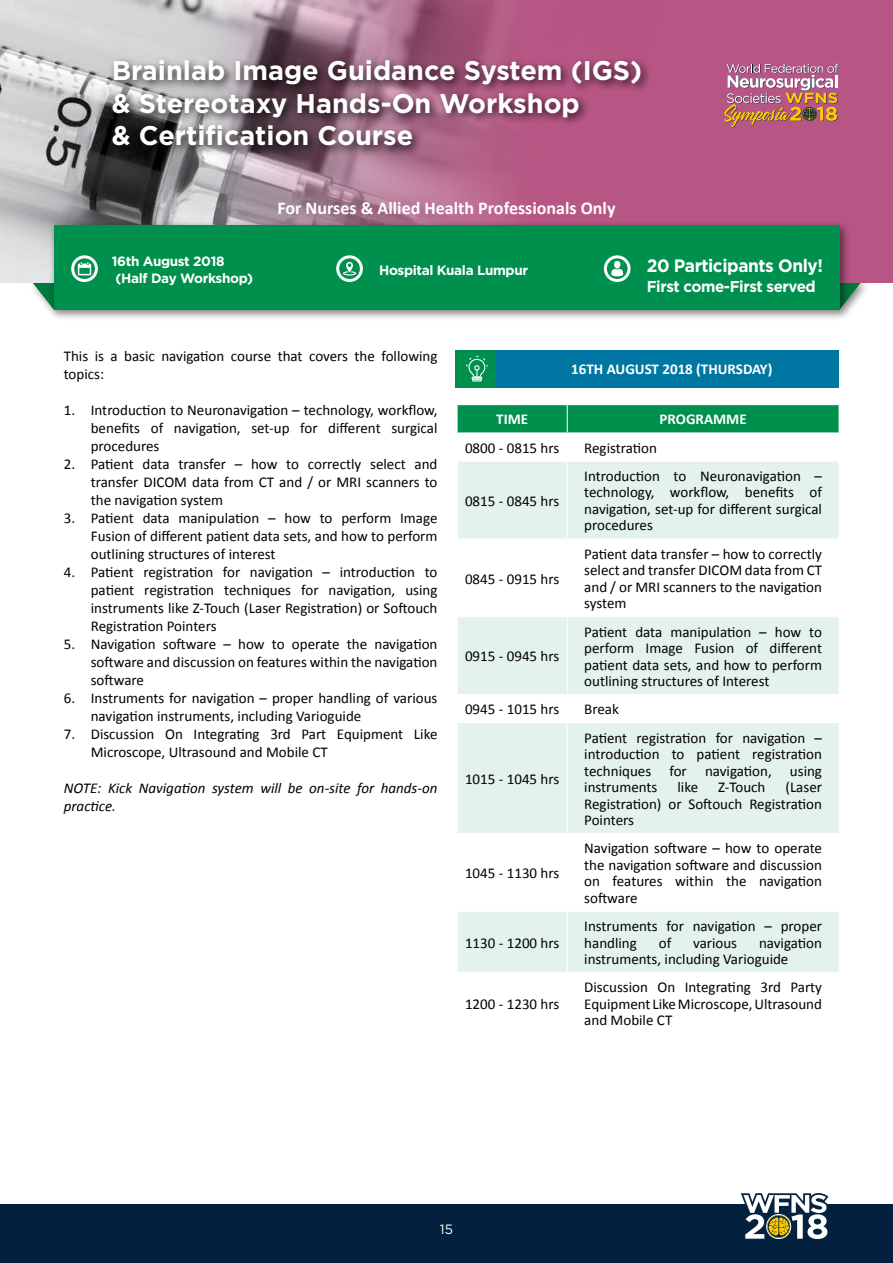
<style>
.page{position:relative;width:893px;height:1263px;background:#fff}
.page>*{position:absolute;margin:0;border:0;box-sizing:border-box;transform-origin:0 0}
.t1{font:700 27px/32.4px "Gotham";color:#fff}
.t2{font:700 18px "Calibri";color:#fff}
.t3{font:700 18px "Gotham";letter-spacing:-.025em;color:#fff;scale:.96 1}
.t4{font:700 15.75px "Gotham";letter-spacing:-.025em;color:#fff;scale:.96 1}
.t5{font:15px/16.5px "Calibri";color:#000;text-align:justify}
.t6{font:italic 15px/18px "Calibri";color:#000}
.t7{font:700 15px "Calibri";color:#fff}
.t8{font:700 13.5px/16.8px "Gotham";letter-spacing:-.025em;color:#fff}
.t9{font:13.5px "Gotham";color:#fff}
</style>
<div class="page">
<div style="left:0;top:1204px;width:893px;height:59px;background:#03213f"></div>
<svg style="left:741px;top:1193px;width:88px;height:47px"></svg>
<svg style="left:32px;top:282px;width:17px;height:28px"></svg>
<div style="left:834px;top:277px;width:37px;height:42px;background:#000;opacity:.5"></div>
<svg style="left:851px;top:282px;width:10px;height:28px"></svg>
<div style="left:0;top:0;width:893px;height:282px;background:#b75684"></div>
<img style="left:0;top:0;width:785px;height:282px">
<img style="left:724px;top:64px;width:115px;height:64px">
<div style="left:49px;top:220px;width:802px;height:101px;background:#000;opacity:.5"></div>
<div style="left:54px;top:225px;width:785px;height:85px;background:#00904d"></div>
<div style="left:108px;top:55px;width:544px;height:102px;background:#000;opacity:.75"></div>
<div style="left:71px;top:255px;width:27px;height:27px;border:3px solid #fff;border-radius:50%"></div>
<svg style="left:78px;top:262px;width:13px;height:13px"></svg>
<div style="left:336px;top:255px;width:27px;height:27px;border:3px solid #fff;border-radius:50%"></div>
<svg style="left:343px;top:262px;width:13px;height:14px"></svg>
<div style="left:604px;top:255px;width:26px;height:27px;border:3px solid #fff;border-radius:50%"></div>
<svg style="left:611px;top:261px;width:12px;height:15px"></svg>
<div style="left:456px;top:350px;width:383px;height:37px;background:#0076a3"></div>
<div style="left:456px;top:350px;width:40px;height:37px;background:#00904d"></div>
<svg style="left:466px;top:356px;width:22px;height:25px"></svg>
<svg style="left:458px;top:617px;width:381px;height:355px;fill:#e3f2eb"></svg>
<svg style="left:567px;top:695px;width:1px;height:27px"></svg>
<hr style="left:567px;top:834px;width:1px;height:77px;background:#fff">
<svg style="left:457px;top:405px;width:383px;height:134px"></svg>
<hr style="left:457px;top:462px;width:1px;height:77px;background:#fff">
<hr style="left:457px;top:461px;width:110px;height:1px;background:#fff">
<hr style="left:567px;top:461px;width:272px;height:1px;background:#fff">
<hr style="left:567px;top:462px;width:1px;height:77px;background:#fff">
<hr style="left:839px;top:462px;width:1px;height:77px;background:#fff">
<hr style="left:567px;top:617px;width:1px;height:77px;background:#fff">
<hr style="left:457px;top:694px;width:110px;height:1px;background:#fff">
<hr style="left:567px;top:694px;width:272px;height:1px;background:#fff">
<hr style="left:457px;top:722px;width:110px;height:1px;background:#fff">
<hr style="left:457px;top:833px;width:110px;height:1px;background:#fff">
<hr style="left:567px;top:723px;width:1px;height:110px;background:#fff">
<hr style="left:567px;top:722px;width:272px;height:1px;background:#fff">
<hr style="left:567px;top:833px;width:272px;height:1px;background:#fff">
<hr style="left:457px;top:911px;width:110px;height:1px;background:#fff">
<hr style="left:567px;top:911px;width:272px;height:1px;background:#fff">
<hr style="left:567px;top:912px;width:1px;height:60px;background:#fff">
<h1 class="t1" style="left:112px;top:54px;width:532px">Brainlab Image Guidance System (IGS) &amp; Stereotaxy Hands-On Workshop<br>&amp; Certification Course</h1>
<p class="t2" style="left:277px;top:197px;width:340px">For Nurses &amp; Allied Health Professionals Only</p>
<p class="t8" style="left:112px;top:253px;width:143px">16th August 2018 (Half Day Workshop)</p>
<p class="t8" style="left:379px;top:261px;width:151px">Hospital Kuala Lumpur</p>
<p class="t3" style="left:647px;top:254px;width:185px">20 Participants Only!</p>
<p class="t4" style="left:647px;top:276px;width:178px">First come-First served</p>
<p class="t5" style="left:64px;top:347px;width:375px;line-height:18px">This is a basic navigation course that covers the following topics:</p>
<p class="t5" style="left:91px;top:401px;width:348px;line-height:18px;text-indent:-27px">1. Introduction to Neuronavigation – technology, workflow, benefits of navigation, set-up for different surgical procedures</p>
<p class="t5" style="left:91px;top:455px;width:348px;line-height:18px;text-indent:-27px">2. Patient data transfer – how to correctly select and transfer DICOM data from CT and / or MRI scanners to the navigation system</p>
<p class="t5" style="left:91px;top:509px;width:348px;line-height:18px;text-indent:-27px">3. Patient data manipulation – how to perform Image Fusion of different patient data sets, and how to perform outlining structures of interest</p>
<p class="t5" style="left:91px;top:563px;width:348px;line-height:18px;text-indent:-27px">4. Patient registration for navigation – introduction to patient registration techniques for navigation, using instruments like Z-Touch (Laser Registration) or Softouch Registration Pointers</p>
<p class="t5" style="left:91px;top:635px;width:348px;line-height:18px;text-indent:-27px">5. Navigation software – how to operate the navigation software and discussion on features within the navigation software</p>
<p class="t5" style="left:91px;top:689px;width:348px;line-height:18px;text-indent:-27px">6. Instruments for navigation – proper handling of various navigation instruments, including Varioguide</p>
<p class="t5" style="left:91px;top:725px;width:348px;line-height:18px;text-indent:-27px">7. Discussion On Integrating 3rd Part Equipment Like<br>Microscope, Ultrasound and Mobile CT</p>
<p class="t6" style="left:64px;top:779px;width:375px">NOTE: Kick Navigation system will be on-site for hands-on practice.</p>
<p class="t7" style="left:571px;top:359px;width:203px">16TH AUGUST 2018 (THURSDAY)</p>
<p class="t7" style="left:496px;top:410px;width:33px">TIME</p>
<p class="t7" style="left:660px;top:410px;width:89px">PROGRAMME</p>
<p class="t5" style="left:465px;top:439px;width:96px">0800 - 0815 hrs</p>
<p class="t5" style="left:584px;top:439px;width:74px">Registration</p>
<p class="t5" style="left:465px;top:492px;width:96px">0815 - 0845 hrs</p>
<p class="t5" style="left:465px;top:570px;width:96px">0845 - 0915 hrs</p>
<p class="t5" style="left:465px;top:648px;width:96px">0915 - 0945 hrs</p>
<p class="t5" style="left:584px;top:468px;width:239px">Introduction to Neuronavigation – technology, workflow, benefits of navigation, set-up for different surgical procedures</p>
<p class="t5" style="left:584px;top:546px;width:239px">Patient data transfer – how to correctly select and transfer DICOM data from CT and / or MRI scanners to the navigation system</p>
<p class="t5" style="left:584px;top:623px;width:239px">Patient data manipulation – how to perform Image Fusion of different patient data sets, and how to perform outlining structures of Interest</p>
<p class="t5" style="left:465px;top:701px;width:96px">0945 - 1015 hrs</p>
<p class="t5" style="left:584px;top:701px;width:36px">Break</p>
<p class="t5" style="left:465px;top:771px;width:96px">1015 - 1045 hrs</p>
<p class="t5" style="left:465px;top:865px;width:96px">1045 - 1130 hrs</p>
<p class="t5" style="left:465px;top:934px;width:96px">1130 - 1200 hrs</p>
<p class="t5" style="left:465px;top:996px;width:96px">1200 - 1230 hrs</p>
<p class="t5" style="left:584px;top:729px;width:239px">Patient registration for navigation – introduction to patient registration techniques for navigation, using instruments</p>
<p class="t5" style="left:584px;top:779px;width:239px;text-indent:201px">(Laser Registration) or Softouch Registration Pointers</p>
<p class="t5" style="left:677px;top:779px;width:22px">like</p>
<p class="t5" style="left:718px;top:779px;width:49px">Z-Touch</p>
<p class="t5" style="left:584px;top:840px;width:239px">Navigation software – how to operate the navigation software and discussion on features within the navigation software</p>
<p class="t5" style="left:584px;top:918px;width:239px">Instruments for navigation – proper handling</p>
<p class="t5" style="left:659px;top:934px;width:14px">of</p>
<p class="t5" style="left:693px;top:934px;width:46px">various</p>
<p class="t5" style="left:584px;top:934px;width:239px;text-indent:175px">navigation instruments, including Varioguide</p>
<p class="t5" style="left:584px;top:979px;width:239px">Discussion On Integrating 3rd Party Equipment Like Microscope, Ultrasound and Mobile CT</p>
<p class="t9" style="left:440px;top:1221px;width:15px">15</p>
</div>
